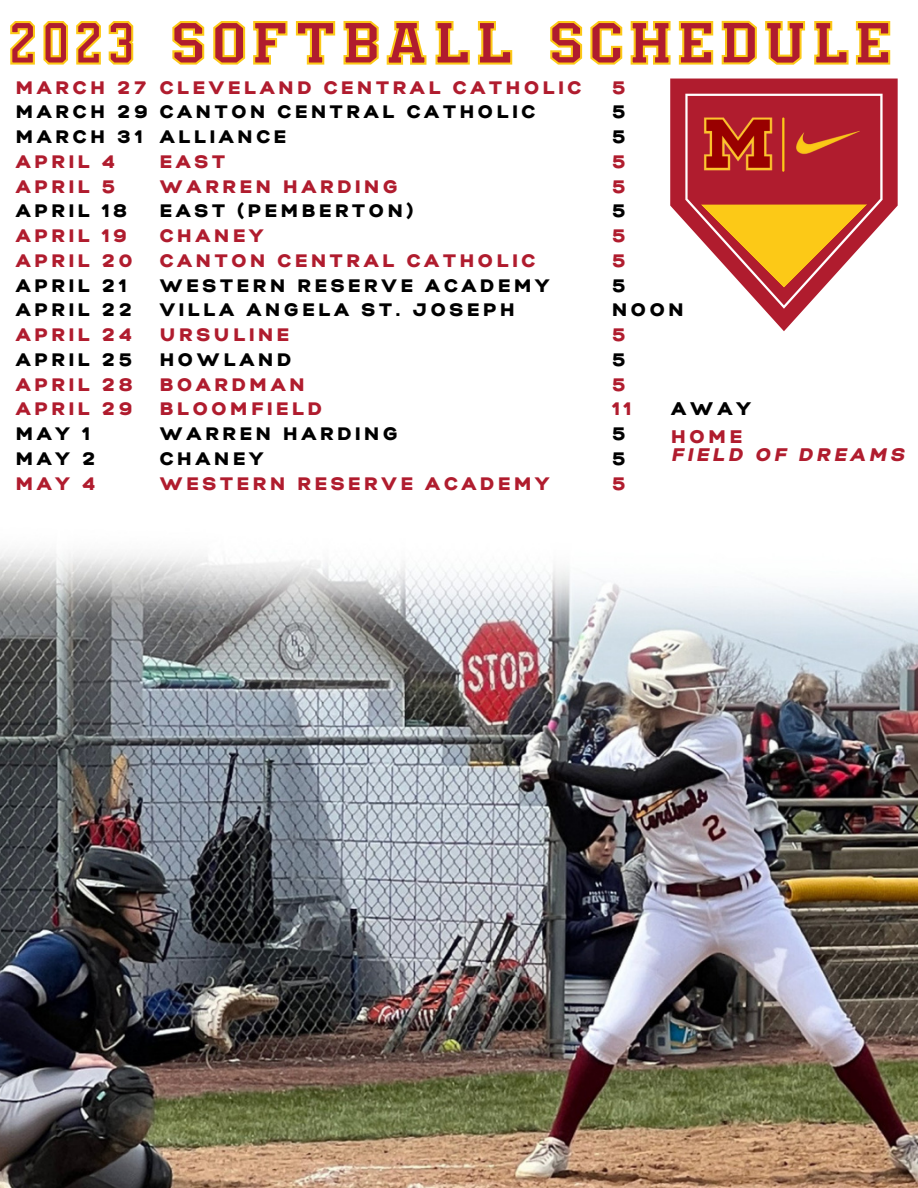
<style>
.page{position:relative;width:918px;height:1188px;background:#fff}
.page>*{position:absolute;margin:0;border:0;box-sizing:border-box;transform-origin:0 0}
.t1{font:51.45px "Valiant";letter-spacing:.15em;color:#b01c2e}
.t2{font:italic 900 18.3px "Gabriel Sans";letter-spacing:.23em;color:#b01c2e}
.t3{font:900 18.3px "Gabriel Sans";color:#000}
.t4{font:900 18.3px "Gabriel Sans";color:#b01c2e}
.t5{font:900 18px/24.8px "Gabriel Sans";letter-spacing:.23em;color:#b01c2e}
.t6{font:900 18px/24.8px "Gabriel Sans";letter-spacing:.23em;color:#000}
</style>
<div class="page">
<img style="left:0;top:550px;width:918px;height:638px">
<svg style="left:10px;top:20px;width:881px;height:45px"></svg>
<svg style="left:670px;top:79px;width:228px;height:252px"></svg>
<div style="left:689px;top:105px;width:190px;height:81px;background:#b01c2e"></div>
<img style="left:704px;top:117px;width:69px;height:54px">
<hr style="left:782px;top:119px;width:2px;height:52px;background:#fcc917">
<img style="left:795px;top:93px;width:85px;height:103px">
<svg style="left:701px;top:205px;width:166px;height:83px"></svg>
<h1 class="t1" style="left:9px;top:13px;width:882px">2023 SOFTBALL SCHEDULE</h1>
<p class="t5" style="left:16px;top:76px;width:132px">MARCH 27</p>
<p class="t6" style="left:16px;top:101px;width:134px">MARCH 29<br>MARCH 31</p>
<p class="t5" style="left:16px;top:150px;width:101px">APRIL 4<br>APRIL 5</p>
<p class="t6" style="left:16px;top:200px;width:113px">APRIL 18</p>
<p class="t5" style="left:16px;top:224px;width:118px">APRIL 19<br>APRIL 20</p>
<p class="t6" style="left:16px;top:274px;width:117px">APRIL 21<br>APRIL 22</p>
<p class="t5" style="left:16px;top:323px;width:118px">APRIL 24</p>
<p class="t6" style="left:16px;top:348px;width:118px">APRIL 25</p>
<p class="t5" style="left:16px;top:373px;width:118px">APRIL 28<br>APRIL 29</p>
<p class="t6" style="left:16px;top:422px;width:81px">MAY 1<br>MAY 2</p>
<p class="t5" style="left:16px;top:472px;width:81px">MAY 4</p>
<p class="t5" style="left:160px;top:76px;width:423px">CLEVELAND CENTRAL CATHOLIC</p>
<p class="t6" style="left:160px;top:101px;width:377px">CANTON CENTRAL CATHOLIC<br>ALLIANCE</p>
<p class="t5" style="left:160px;top:150px;width:239px">EAST<br>WARREN HARDING</p>
<p class="t6" style="left:160px;top:200px;width:255px">EAST (PEMBERTON)</p>
<p class="t5" style="left:160px;top:224px;width:377px">CHANEY<br>CANTON CENTRAL CATHOLIC</p>
<p class="t6" style="left:160px;top:274px;width:391px">WESTERN RESERVE ACADEMY<br>VILLA ANGELA ST. JOSEPH</p>
<p class="t5" style="left:160px;top:323px;width:131px">URSULINE</p>
<p class="t6" style="left:160px;top:348px;width:132px">HOWLAND</p>
<p class="t5" style="left:160px;top:373px;width:163px">BOARDMAN<br>BLOOMFIELD</p>
<p class="t6" style="left:160px;top:422px;width:239px">WARREN HARDING<br>CHANEY</p>
<p class="t5" style="left:160px;top:472px;width:391px">WESTERN RESERVE ACADEMY</p>
<p class="t5" style="left:613px;top:76px;width:15px">5</p>
<p class="t6" style="left:613px;top:101px;width:15px">5<br>5</p>
<p class="t5" style="left:613px;top:150px;width:15px">5<br>5</p>
<p class="t6" style="left:613px;top:200px;width:15px">5</p>
<p class="t5" style="left:613px;top:224px;width:15px">5<br>5</p>
<p class="t6" style="left:613px;top:274px;width:73px">5<br>NOON</p>
<p class="t5" style="left:613px;top:323px;width:15px">5</p>
<p class="t6" style="left:613px;top:348px;width:15px">5</p>
<p class="t5" style="left:613px;top:373px;width:20px">5<br>11</p>
<p class="t6" style="left:613px;top:422px;width:15px">5<br>5</p>
<p class="t5" style="left:613px;top:472px;width:15px">5</p>
<p class="t3" style="left:672px;top:401px;width:81px">AWAY</p>
<p class="t4" style="left:672px;top:429px;width:72px">HOME</p>
<p class="t2" style="left:672px;top:447px;width:234px">FIELD OF DREAMS</p>
</div>
